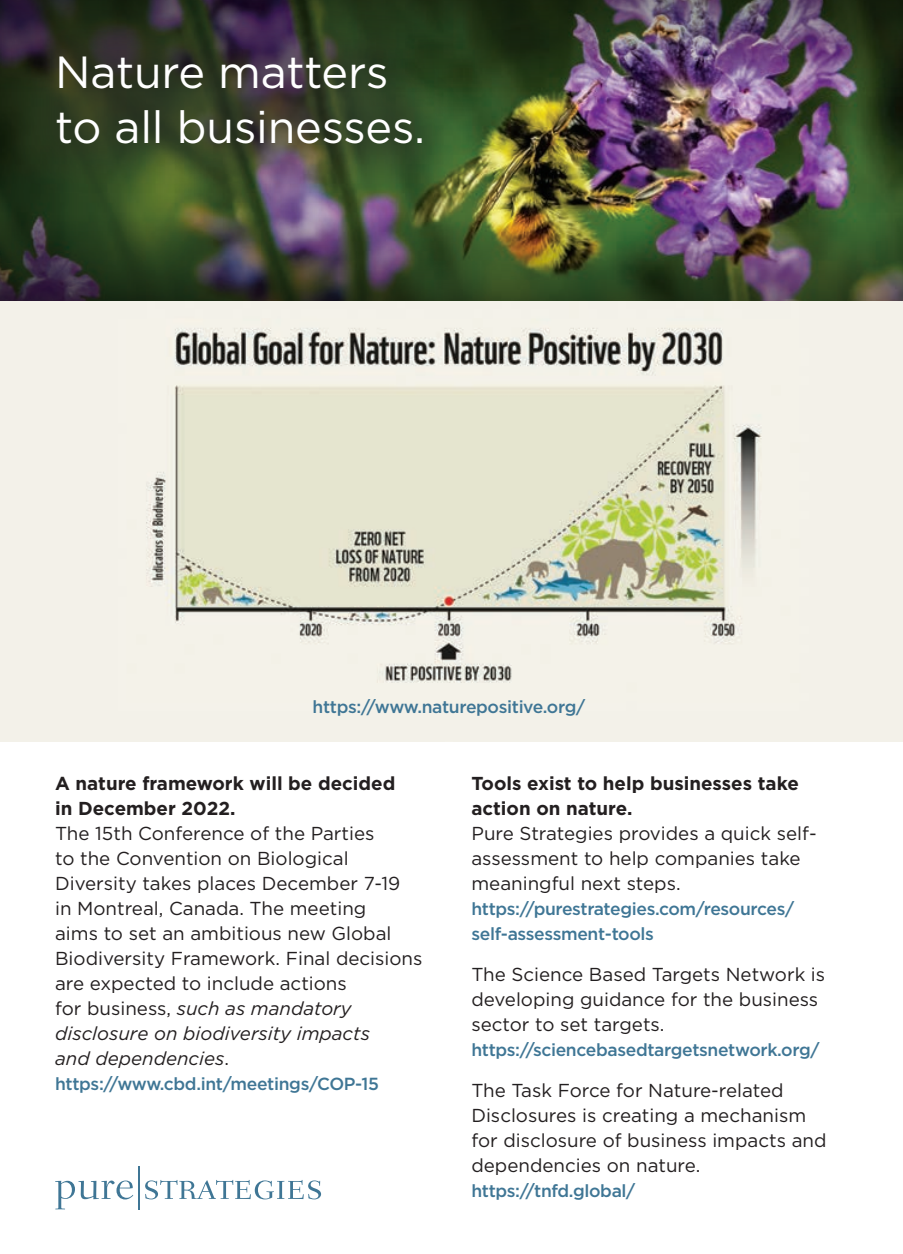
<style>
.page{position:relative;width:903px;height:1254px;background:#fff}
.page>*{position:absolute;margin:0;border:0;box-sizing:border-box;transform-origin:0 0}
.t1{font:45px/55px "Gotham";letter-spacing:-.005em;color:#fff}
.t2{font:18.75px/25px "Gotham";color:#231f20}
.t3{font:700 18.75px/25px "Gotham";color:#231f20}
.t4{font:500 17.5px/25px "Gotham";letter-spacing:-.02em;color:#3f7695}
.s1{font-style:italic}
</style>
<div class="page">
<img style="left:0;top:92px;width:903px;height:649px">
<img style="left:442px;top:216px;width:461px;height:86px">
<img style="left:0;top:92px;width:442px;height:210px">
<img style="left:0;top:0;width:903px;height:92px">
<div style="left:6px;top:5px;width:466px;height:191px;background:#231f20;opacity:.75"></div>
<svg style="left:55px;top:1180px;width:78px;height:29px"></svg>
<svg style="left:145px;top:1180px;width:176px;height:19px"></svg>
<hr style="left:138px;top:1166px;width:2px;height:44px;background:#3f7695">
<h1 class="t1" style="left:55px;top:43px;width:372px">Nature matters to all businesses.</h1>
<p class="t4" style="left:313px;top:693px;width:274px">https://www.naturepositive.org/</p>
<p class="t3" style="left:55px;top:770px;width:342px">A nature framework will be decided in December 2022.</p>
<p class="t2" style="left:55px;top:820px;width:369px">The 15th Conference of the Parties<br>to the Convention on Biological Diversity takes places December 7-19<br>in Montreal, Canada. The meeting<br>aims to set an ambitious new Global Biodiversity Framework. Final decisions are expected to include actions<br>for business, <span class="s1">such as mandatory disclosure on biodiversity impacts<br>and dependencies</span>.</p>
<p class="t4" style="left:55px;top:1071px;width:325px">https://www.cbd.int/meetings/COP-15</p>
<p class="t3" style="left:471px;top:770px;width:329px">Tools exist to help businesses take action on nature.</p>
<p class="t2" style="left:471px;top:820px;width:347px">Pure Strategies provides a quick self&shy;assessment to help companies take meaningful next steps.</p>
<p class="t4" style="left:471px;top:896px;width:324px">https://purestrategies.com/resources/ self-assessment-tools</p>
<p class="t2" style="left:471px;top:962px;width:355px">The Science Based Targets Network is developing guidance for the business sector to set targets.</p>
<p class="t4" style="left:471px;top:1037px;width:350px">https://sciencebasedtargetsnetwork.org/</p>
<p class="t2" style="left:471px;top:1078px;width:357px">The Task Force for Nature-related Disclosures is creating a mechanism for disclosure of business impacts and dependencies on nature.</p>
<p class="t4" style="left:471px;top:1178px;width:165px">https://tnfd.global/</p>
</div>
